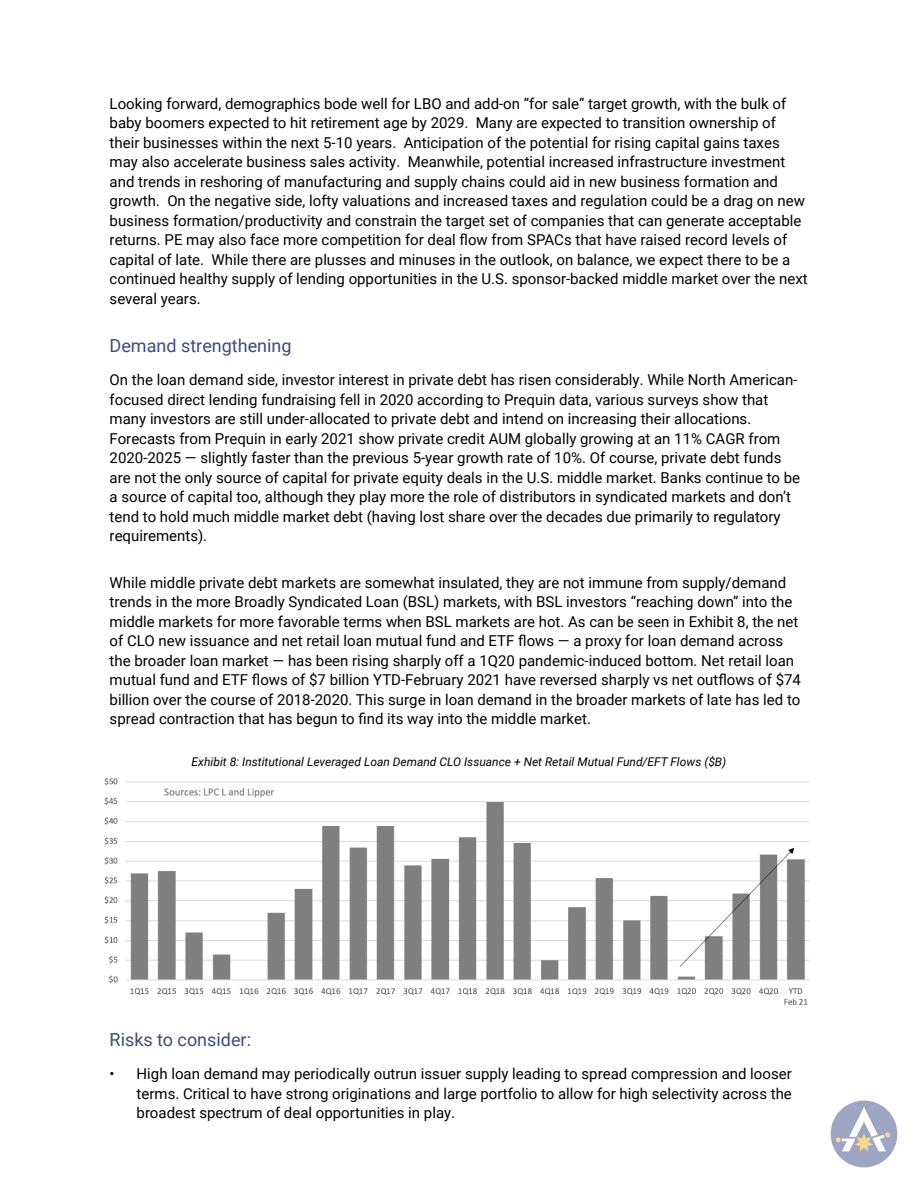
<style>
.page{position:relative;width:918px;height:1188px;background:#fff}
.page>*{position:absolute;margin:0;border:0;box-sizing:border-box;transform-origin:0 0}
.t1{font:18px "Roboto";color:#3a4b85}
.t2{font:15px/19.5px "Roboto";color:#000}
.t3{font:italic 12px "Roboto";color:#000}
</style>
<div class="page">
<div style="left:831px;top:1101px;width:66px;height:66px;background:#9ca5c2;border-radius:50%"></div>
<svg style="left:836px;top:1107px;width:54px;height:44px"></svg>
<img style="left:104px;top:777px;width:706px;height:228px">
<p class="t2" style="left:110px;top:93px;width:700px">Looking forward, demographics bode well for LBO and add-on “for sale” target growth, with the bulk of baby boomers expected to hit retirement age by 2029. Many are expected to transition ownership of their businesses within the next 5-10 years. Anticipation of the potential for rising capital gains taxes may also accelerate business sales activity. Meanwhile, potential increased infrastructure investment and trends in reshoring of manufacturing and supply chains could aid in new business formation and growth. On the negative side, lofty valuations and increased taxes and regulation could be a drag on new business formation/productivity and constrain the target set of companies that can generate acceptable returns. PE may also face more competition for deal flow from SPACs that have raised record levels of capital of late. While there are plusses and minuses in the outlook, on balance, we expect there to be a continued healthy supply of lending opportunities in the U.S. sponsor-backed middle market over the next several years.</p>
<p class="t1" style="left:110px;top:333px;width:183px">Demand strengthening</p>
<p class="t2" style="left:110px;top:370px;width:692px">On the loan demand side, investor interest in private debt has risen considerably. While North American&shy;focused direct lending fundraising fell in 2020 according to Prequin data, various surveys show that many investors are still under-allocated to private debt and intend on increasing their allocations.<br>Forecasts from Prequin in early 2021 show private credit AUM globally growing at an 11% CAGR from 2020-2025 — slightly faster than the previous 5-year growth rate of 10%. Of course, private debt funds are not the only source of capital for private equity deals in the U.S. middle market. Banks continue to be a source of capital too, although they play more the role of distributors in syndicated markets and don’t tend to hold much middle market debt (having lost share over the decades due primarily to regulatory requirements).</p>
<p class="t2" style="left:110px;top:572px;width:693px">While middle private debt markets are somewhat insulated, they are not immune from supply/demand trends in the more Broadly Syndicated Loan (BSL) markets, with BSL investors “reaching down” into the middle markets for more favorable terms when BSL markets are hot. As can be seen in Exhibit 8, the net of CLO new issuance and net retail loan mutual fund and ETF flows — a proxy for loan demand across the broader loan market — has been rising sharply off a 1Q20 pandemic-induced bottom. Net retail loan mutual fund and ETF flows of $7 billion YTD-February 2021 have reversed sharply vs net outflows of $74 billion over the course of 2018-2020. This surge in loan demand in the broader markets of late has led to spread contraction that has begun to find its way into the middle market.</p>
<p class="t3" style="left:192px;top:753px;width:536px">Exhibit 8: Institutional Leveraged Loan Demand CLO Issuance + Net Retail Mutual Fund/EFT Flows ($B)</p>
<p class="t1" style="left:110px;top:1027px;width:143px">Risks to consider:</p>
<p class="t2" style="left:137px;top:1064px;width:657px;text-align:justify;text-indent:-27px">• High loan demand may periodically outrun issuer supply leading to spread compression and looser terms. Critical to have strong originations and large portfolio to allow for high selectivity across the broadest spectrum of deal opportunities in play.</p>
</div>
